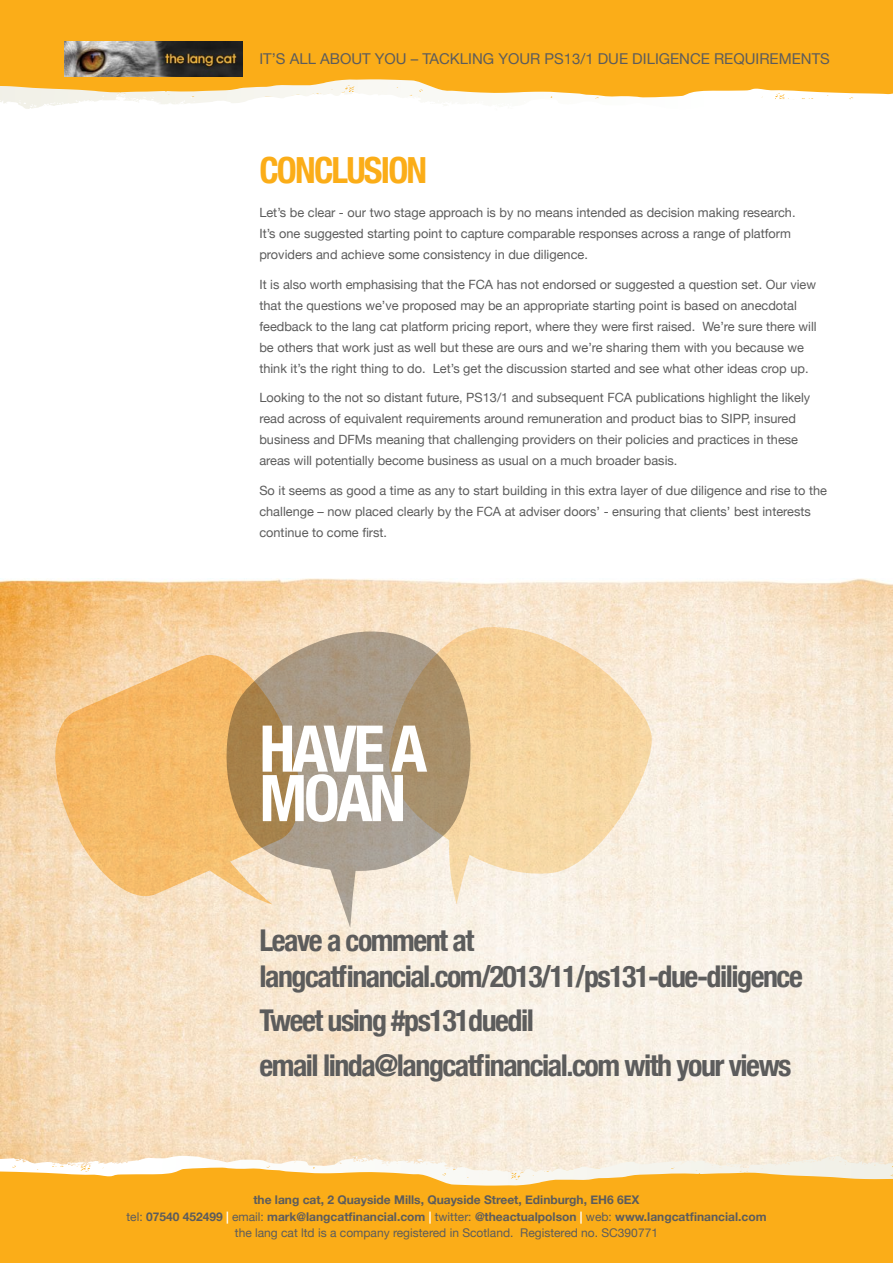
<style>
.page{position:relative;width:893px;height:1263px;background:#fff}
.page>*{position:absolute;margin:0;border:0;box-sizing:border-box;transform-origin:0 0}
.t1{font:700 condensed 64.5px/49.5px "Helvetica Neue";color:#fff}
.t2{font:700 condensed 36px "Helvetica Neue";letter-spacing:-.05em;color:#fbad18}
.t3{font:700 condensed 30px/36px "Helvetica Neue";letter-spacing:-.05em;color:#5c5c5c}
.t4{font:14.85px "Helvetica Neue";color:#5c5c5c}
.t5{font:12.75px/21px "Helvetica Neue";color:#5c5c5c}
.t6{font:700 12px/16.2px "Helvetica Neue";color:#5c5c5c;text-align:center}
.s1{font-weight:400}
.s2{color:#fff}
</style>
<div class="page">
<img style="left:0;top:578px;width:893px;height:587px">
<div style="left:0;top:0;width:893px;height:99px;background:#fbad18"></div>
<svg style="left:0;top:79px;width:359px;height:30px"></svg>
<img style="left:65px;top:41px;width:178px;height:35px">
<svg style="left:0;top:1165px;width:893px;height:98px;fill:#fbad18"></svg>
<svg style="left:80px;top:1154px;width:291px;height:13px"></svg>
<svg style="left:220px;top:631px;width:263px;height:297px"></svg>
<svg style="left:378px;top:627px;width:280px;height:277px"></svg>
<svg style="left:48px;top:646px;width:259px;height:259px"></svg>
<p class="t4" style="left:259px;top:46px;width:41px">It’s all</p>
<p class="t4" style="left:320px;top:46px;width:12px">abo</p>
<p class="t4" style="left:351px;top:46px;width:290px">ut you – Tackli ng your PS13/1 due dilige</p>
<p class="t4" style="left:679px;top:46px;width:143px">nce requirements</p>
<h2 class="t2" style="left:259px;top:141px;width:169px">Conclusion</h2>
<p class="t5" style="left:259px;top:201px;width:538px">Let’s be clear - our two stage approach is by no means intended as decision making research.<br>It’s one suggested starting point to capture comparable responses across a range of platform providers and achieve some consistency in due diligence.</p>
<p class="t5" style="left:259px;top:273px;width:559px">It is also worth emphasising that the FCA has not endorsed or suggested a question set. Our view that the questions we’ve proposed may be an appropriate starting point is based on anecdotal feedback to the lang cat platform pricing report, where they were first raised. We’re sure there will be others that work just as well but these are ours and we’re sharing them with you because we think it’s the right thing to do. Let’s get the discussion started and see what other ideas crop up.</p>
<p class="t5" style="left:259px;top:386px;width:552px">Looking to the not so distant future, PS13/1 and subsequent FCA publications highlight the likely read across of equivalent requirements around remuneration and product bias to SIPP, insured business and DFMs meaning that challenging providers on their policies and practices in these areas will potentially become business as usual on a much broader basis.</p>
<p class="t5" style="left:259px;top:479px;width:569px">So it seems as good a time as any to start building in this extra layer of due diligence and rise to the challenge – now placed clearly by the FCA at adviser doors’ - ensuring that clients’ best interests continue to come first.</p>
<h1 class="t1" style="left:259px;top:719px;width:169px">HAVE A<br>MOAN</h1>
<h3 class="t3" style="left:259px;top:920px;width:545px">Leave a comment at langcatfinancial.com/2013/11/ps131-due-diligence</h3>
<h3 class="t3" style="left:259px;top:996px;width:534px;line-height:44.5px">Tweet using #ps131duedil<br>email linda@langcatfinancial.com with your views</h3>
<p class="t6" style="left:126px;top:1191px;width:642px">the lang cat, 2 Quayside Mills, Quayside Street, Edinburgh, EH6 6EX<br><span class="s1">tel:</span> 07540 452499 <span class="s2">|</span> <span class="s1">email:</span> mark@langcatfinancial.com <span class="s2">|</span> <span class="s1">twitter:</span> @theactualpolson <span class="s2">|</span> <span class="s1">web:</span> www.langcatfinancial.com <span class="s1">the lang cat ltd is a company registered in Scotland. Registered no. SC390771</span></p>
</div>
